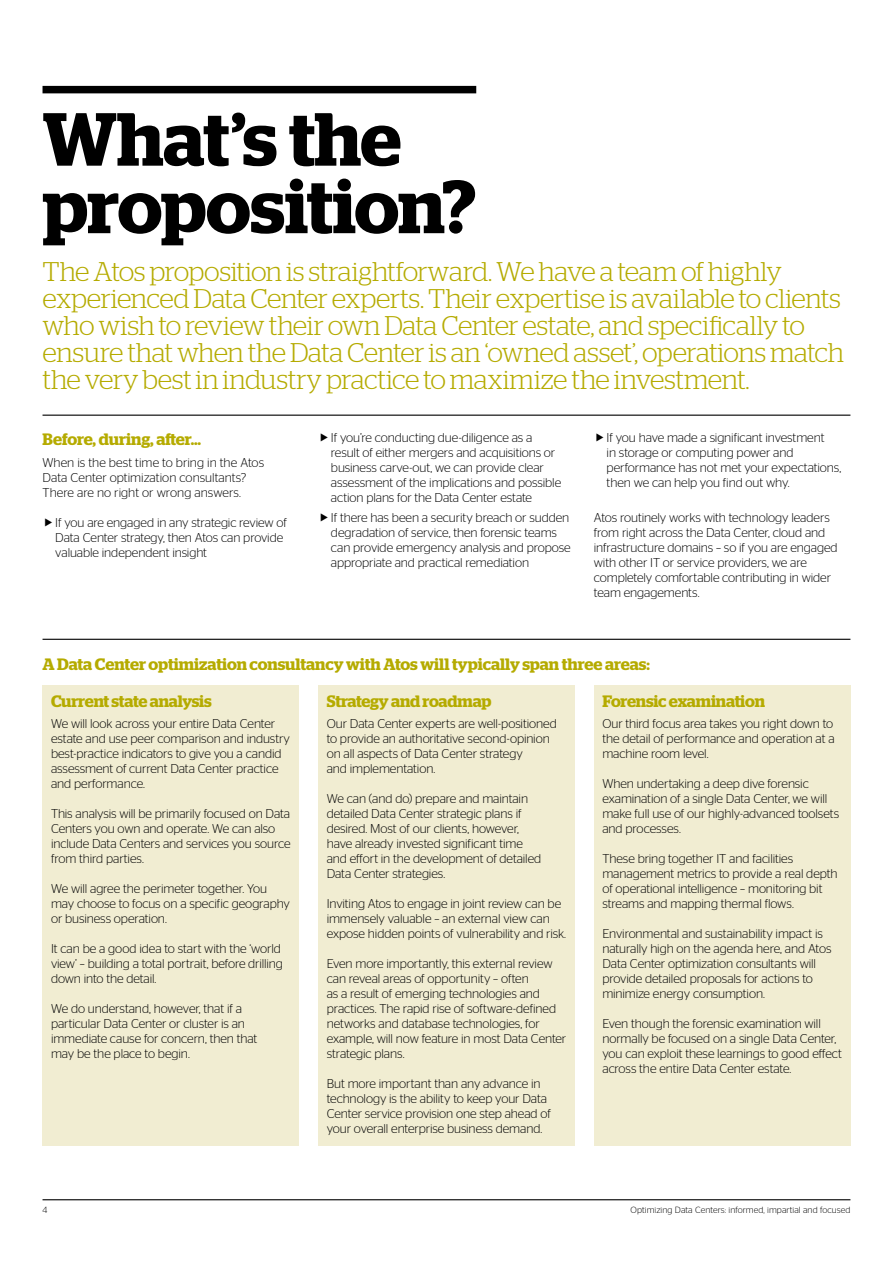
<style>
.page{position:relative;width:893px;height:1263px;background:#fff}
.page>*{position:absolute;margin:0;border:0;box-sizing:border-box;transform-origin:0 0}
.t1{font:600 75px/67.5px "Stag";letter-spacing:-.01em;color:#000}
.t2{font:300 27px/27px "Stag";letter-spacing:-.015em;color:#b5ab00}
.t3{font:600 16.5px "Stag";letter-spacing:-.01em;color:#b5ab00}
.t4{font:300 12.75px/15px "Stag Sans";letter-spacing:-.005em;color:#000}
.t5{font:300 9px "Stag Sans";letter-spacing:.01em;color:#000}
</style>
<div class="page">
<div style="left:43px;top:685px;width:256px;height:460px;background:#f1edd2"></div>
<div style="left:318px;top:685px;width:257px;height:460px;background:#f1edd2"></div>
<div style="left:594px;top:685px;width:256px;height:460px;background:#f1edd2"></div>
<div style="left:43px;top:86px;width:433px;height:7px;background:#000"></div>
<hr style="left:43px;top:415px;width:807px;height:1px;background:#000">
<hr style="left:43px;top:639px;width:807px;height:1px;background:#000">
<hr style="left:43px;top:1199px;width:807px;height:1px;background:#000">
<h1 class="t1" style="left:43px;top:105px;width:435px">What’s the proposition?</h1>
<p class="t2" style="left:43px;top:258px;width:803px">The Atos proposition is straightforward. We have a team of highly experienced Data Center experts. Their expertise is available to clients who wish to review their own Data Center estate, and specifically to ensure that when the Data Center is an ‘owned asset’, operations match the very best in industry practice to maximize the investment.</p>
<p class="t3" style="left:43px;top:430px;width:160px">Before, during, after…</p>
<p class="t4" style="left:43px;top:455px;width:223px">When is the best time to bring in the Atos<br>Data Center optimization consultants?<br>There are no right or wrong answers.</p>
<p class="t4" style="left:55px;top:514px;width:233px">If you are engaged in any strategic review of<br>Data Center strategy, then Atos can provide valuable independent insight</p>
<p class="t4" style="left:331px;top:430px;width:232px">If you’re conducting due-diligence as a result of either mergers and acquisitions or business carve-out, we can provide clear assessment of the implications and possible action plans for the Data Center estate</p>
<p class="t4" style="left:331px;top:509px;width:241px">If there has been a security breach or sudden degradation of service, then forensic teams can provide emergency analysis and propose appropriate and practical remediation</p>
<p class="t4" style="left:607px;top:430px;width:236px">If you have made a significant investment<br>in storage or computing power and performance has not met your expectations, then we can help you find out why.</p>
<p class="t4" style="left:594px;top:509px;width:245px">Atos routinely works with technology leaders from right across the Data Center, cloud and infrastructure domains – so if you are engaged with other IT or service providers, we are completely comfortable contributing in wider team engagements.</p>
<p class="t3" style="left:43px;top:654px;width:609px">A Data Center optimization consultancy with Atos will typically span three areas:</p>
<p class="t3" style="left:51px;top:691px;width:162px">Current state analysis</p>
<p class="t4" style="left:51px;top:716px;width:241px">We will look across your entire Data Center estate and use peer comparison and industry best-practice indicators to give you a candid assessment of current Data Center practice and performance.</p>
<p class="t4" style="left:51px;top:806px;width:241px">This analysis will be primarily focused on Data Centers you own and operate. We can also include Data Centers and services you source from third parties.</p>
<p class="t4" style="left:51px;top:881px;width:240px">We will agree the perimeter together. You may choose to focus on a specific geography or business operation.</p>
<p class="t4" style="left:51px;top:941px;width:233px">It can be a good idea to start with the ‘world view’ – building a total portrait, before drilling down into the detail.</p>
<p class="t4" style="left:51px;top:1001px;width:208px">We do understand, however, that if a particular Data Center or cluster is an immediate cause for concern, then that may be the place to begin.</p>
<p class="t3" style="left:602px;top:691px;width:164px">Forensic examination</p>
<p class="t4" style="left:602px;top:716px;width:234px;text-align:justify">Our third focus area takes you right down to the detail of performance and operation at a machine room level.</p>
<p class="t4" style="left:602px;top:776px;width:238px">When undertaking a deep dive forensic examination of a single Data Center, we will make full use of our highly-advanced toolsets and processes.</p>
<p class="t4" style="left:602px;top:851px;width:237px">These bring together IT and facilities management metrics to provide a real depth of operational intelligence – monitoring bit streams and mapping thermal flows.</p>
<p class="t4" style="left:602px;top:926px;width:231px">Environmental and sustainability impact is naturally high on the agenda here, and Atos Data Center optimization consultants will provide detailed proposals for actions to minimize energy consumption.</p>
<p class="t4" style="left:602px;top:1015px;width:241px">Even though the forensic examination will normally be focused on a single Data Center, you can exploit these learnings to good effect across the entire Data Center estate.</p>
<p class="t3" style="left:327px;top:691px;width:166px">Strategy and roadmap</p>
<p class="t4" style="left:327px;top:716px;width:232px">Our Data Center experts are well-positioned to provide an authoritative second-opinion on all aspects of Data Center strategy<br>and implementation.</p>
<p class="t4" style="left:327px;top:791px;width:216px">We can (and do) prepare and maintain detailed Data Center strategic plans if desired. Most of our clients, however, have already invested significant time and effort in the development of detailed Data Center strategies.</p>
<p class="t4" style="left:327px;top:896px;width:241px">Inviting Atos to engage in joint review can be immensely valuable – an external view can expose hidden points of vulnerability and risk.</p>
<p class="t4" style="left:327px;top:956px;width:241px">Even more importantly, this external review can reveal areas of opportunity – often<br>as a result of emerging technologies and practices. The rapid rise of software-defined networks and database technologies, for example, will now feature in most Data Center strategic plans.</p>
<p class="t4" style="left:327px;top:1075px;width:226px">But more important than any advance in technology is the ability to keep your Data Center service provision one step ahead of your overall enterprise business demand.</p>
<p class="t5" style="left:43px;top:1205px;width:6px">4</p>
<p class="t5" style="left:630px;top:1205px;width:221px">Optimizing Data Centers: informed, impartial and focused</p>
</div>
